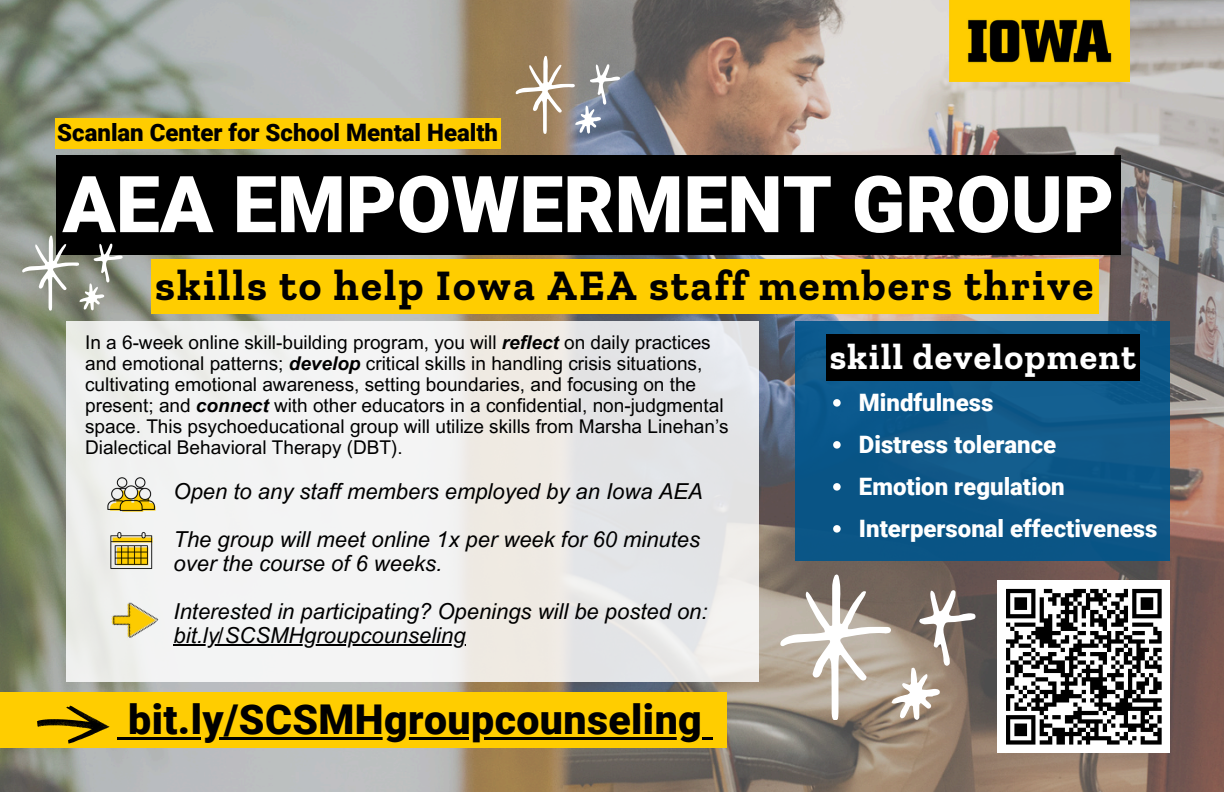
<style>
.page{position:relative;width:1224px;height:792px;background:#fff}
.page>*{position:absolute;margin:0;border:0;box-sizing:border-box;transform-origin:0 0}
.t1{font:900 78.6px "Roboto";color:#fff}
.t2{font:700 43.2px "Zilla Slab";letter-spacing:.05em;color:#000}
.t3{font:900 41px "Roboto";letter-spacing:.01em;color:#000}
.t4{font:700 36px "Zilla Slab";letter-spacing:.04em;color:#fff}
.t5{font:900 24px "Roboto";color:#fff}
.t6{font:900 24px "Roboto";color:#000}
.t7{font:italic 22px/24px "Arial MT Pro";color:#000}
.t8{font:19px/21px "Arial MT Pro";color:#000}
.s1{font-weight:700;font-style:italic}
</style>
<div class="page">
<img style="left:0;top:0;width:1224px;height:792px">
<img style="left:949px;top:0;width:180px;height:81px">
<svg style="left:516px;top:56px;width:104px;height:78px;background:#a0978c"></svg>
<svg style="left:780px;top:574px;width:195px;height:146px"></svg>
<div style="left:0;top:693px;width:726px;height:55px;background:#ffcd00"></div>
<svg style="left:35px;top:689px;width:75px;height:72px"></svg>
<div style="left:795px;top:321px;width:375px;height:240px;background:#0c5788"></div>
<svg style="left:833px;top:399px;width:8px;height:8px"></svg>
<svg style="left:833px;top:441px;width:8px;height:8px"></svg>
<svg style="left:833px;top:483px;width:8px;height:8px"></svg>
<svg style="left:833px;top:525px;width:8px;height:8px"></svg>
<div style="left:826px;top:334px;width:313px;height:47px;background:#000"></div>
<div style="left:152px;top:260px;width:947px;height:54px;background:#ffcd00"></div>
<div style="left:56px;top:156px;width:1064px;height:99px;background:#000"></div>
<svg style="left:22px;top:236px;width:101px;height:74px"></svg>
<div style="left:55px;top:118px;width:446px;height:30px;background:#ffcd00"></div>
<svg style="left:117px;top:737px;width:11px;height:3px"></svg>
<hr style="left:128px;top:737px;width:574px;height:3px;background:#000">
<svg style="left:702px;top:737px;width:11px;height:3px"></svg>
<div style="left:66px;top:321px;width:692px;height:361px;background:linear-gradient(to right,#f4f5f3,#e7e6e6)"></div>
<img style="left:111px;top:530px;width:42px;height:42px">
<img style="left:107px;top:471px;width:48px;height:48px">
<img style="left:104px;top:592px;width:55px;height:55px">
<hr style="left:174px;top:644px;width:292px;height:2px;background:#000">
<div style="left:998px;top:581px;width:172px;height:172px;background:#fff"></div>
<svg style="left:1006px;top:588px;width:156px;height:157px"></svg>
<p class="t6" style="left:57px;top:119px;width:442px">Scanlan Center for School Mental Health</p>
<p class="t1" style="left:62px;top:159px;width:1053px">AEA EMPOWERMENT GROUP</p>
<h2 class="t2" style="left:155px;top:260px;width:940px">skills to help Iowa AEA staff members thrive</h2>
<p class="t8" style="left:85px;top:334px;width:645px">In a 6-week online skill-building program, you will <span class="s1">reflect</span> on daily practices and emotional patterns; <span class="s1">develop</span> critical skills in handling crisis situations, cultivating emotional awareness, setting boundaries, and focusing on the present; and <span class="s1">connect</span> with other educators in a confidential, non-judgmental space. This psychoeducational group will utilize skills from Marsha Linehan’s Dialectical Behavioral Therapy (DBT).</p>
<p class="t7" style="left:174px;top:482px;width:531px">Open to any staff members employed by an Iowa AEA</p>
<h2 class="t7" style="left:174px;top:530px;width:528px">The group will meet online 1x per week for 60 minutes over the course of 6 weeks.</h2>
<h3 class="t7" style="left:174px;top:602px;width:536px">Interested in participating? Openings will be posted on:</h3>
<p class="t7" style="left:174px;top:626px;width:294px">bit.ly/SCSMHgroupcounseling</p>
<p class="t3" style="left:128px;top:696px;width:575px">bit.ly/SCSMHgroupcounseling</p>
<p class="t4" style="left:830px;top:335px;width:307px">skill development</p>
<p class="t5" style="left:859px;top:389px;width:136px">Mindfulness</p>
<h4 class="t5" style="left:859px;top:431px;width:199px">Distress tolerance</h4>
<p class="t5" style="left:859px;top:473px;width:207px">Emotion regulation</p>
<h1 class="t5" style="left:859px;top:515px;width:300px">Interpersonal effectiveness</h1>
</div>
